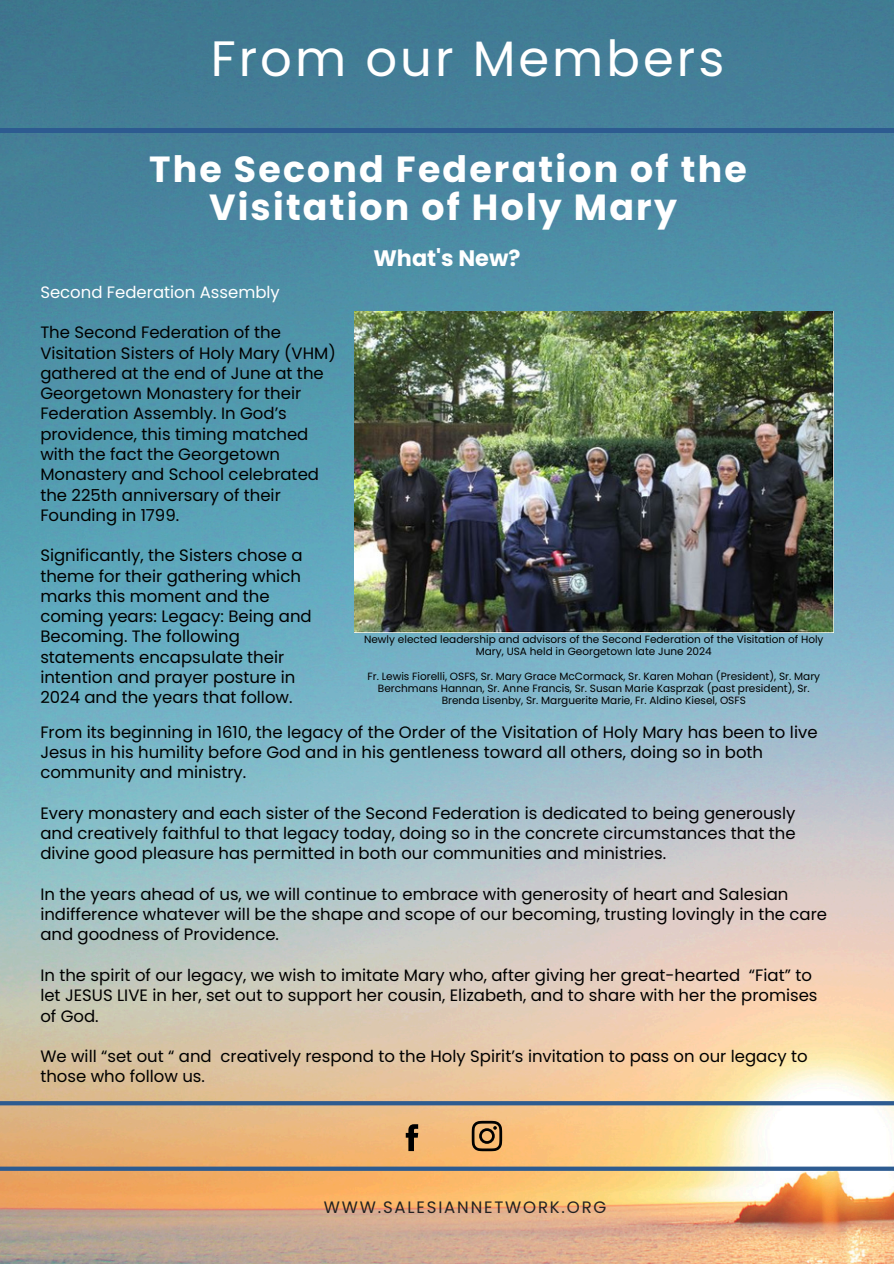
<style>
.page{position:relative;width:894px;height:1264px;background:#fff}
.page>*{position:absolute;margin:0;border:0;box-sizing:border-box;transform-origin:0 0}
.t1{font:49.65px "Poppins";letter-spacing:.06em;color:#fff}
.t2{font:700 36.3px/37.2px "Poppins";letter-spacing:.06em;color:#fff;text-align:center}
.t3{font:700 22.35px "Poppins";color:#fff}
.t4{font:16.5px/20.2px "Poppins";color:#000}
.t5{font:16.5px "Poppins";color:#fff}
.t6{font:16.5px "Poppins";letter-spacing:.11em;color:#222}
.t7{font:10.5px/12.3px "Poppins";color:#000;text-align:center}
</style>
<div class="page">
<img style="left:0;top:0;width:893px;height:1263px">
<div style="left:0;top:128px;width:893px;height:5px;background:#2d5b90"></div>
<svg style="left:0;top:1101px;width:893px;height:69px;background:#daba92"></svg>
<img style="left:354px;top:312px;width:479px;height:320px">
<h2 class="t1" style="left:211px;top:24px;width:515px">From our Members</h2>
<p class="t2" style="left:149px;top:151px;width:598px">The Second Federation of the<br>Visitation of Holy Mary</p>
<h5 class="t3" style="left:373px;top:242px;width:148px">What's New?</h5>
<h5 class="t5" style="left:40px;top:280px;width:241px">Second Federation Assembly</h5>
<h5 class="t4" style="left:40px;top:322px;width:297px">The Second Federation of the<br>Visitation Sisters of Holy Mary (VHM) gathered at the end of June at the<br>Georgetown Monastery for their<br>Federation Assembly. In God’s providence, this timing matched with the fact the Georgetown<br>Monastery and School celebrated the 225th anniversary of their<br>Founding in 1799.</h5>
<p class="t4" style="left:40px;top:545px;width:273px">Significantly, the Sisters chose a theme for their gathering which marks this moment and the coming years: Legacy: Being and<br>Becoming. The following statements encapsulate their intention and prayer posture in<br>2024 and the years that follow.</p>
<p class="t4" style="left:40px;top:722px;width:778px">From its beginning in 1610, the legacy of the Order of the Visitation of Holy Mary has been to live<br>Jesus in his humility before God and in his gentleness toward all others, doing so in both community and ministry.</p>
<p class="t4" style="left:40px;top:803px;width:756px;text-align:justify">Every monastery and each sister of the Second Federation is dedicated to being generously and creatively faithful to that legacy today, doing so in the concrete circumstances that the divine good pleasure has permitted in both our communities and ministries.</p>
<h5 class="t4" style="left:40px;top:884px;width:788px">In the years ahead of us, we will continue to embrace with generosity of heart and Salesian indifference whatever will be the shape and scope of our becoming, trusting lovingly in the care and goodness of Providence.</h5>
<h5 class="t4" style="left:40px;top:965px;width:778px">In the spirit of our legacy, we wish to imitate Mary who, after giving her great-hearted “Fiat” to let JESUS LIVE in her, set out to support her cousin, Elizabeth, and to share with her the promises of God.</h5>
<h5 class="t4" style="left:40px;top:1046px;width:768px">We will “set out “ and creatively respond to the Holy Spirit’s invitation to pass on our legacy to those who follow us.</h5>
<h5 class="t7" style="left:364px;top:633px;width:461px">Newly elected leadership and advisors of the Second Federation of the Visitation of Holy<br>Mary, USA held in Georgetown late June 2024</h5>
<h5 class="t7" style="left:367px;top:670px;width:454px">Fr. Lewis Fiorelli, OSFS, Sr. Mary Grace McCormack, Sr. Karen Mohan (President), Sr. Mary<br>Berchmans Hannan, Sr. Anne Francis, Sr. Susan Marie Kasprzak (past president), Sr.<br>Brenda Lisenby, Sr. Marguerite Marie, Fr. Aldino Kiesel, OSFS</h5>
<h3 class="t6" style="left:324px;top:1196px;width:284px">WWW.SALESIANNETWORK.ORG</h3>
</div>
